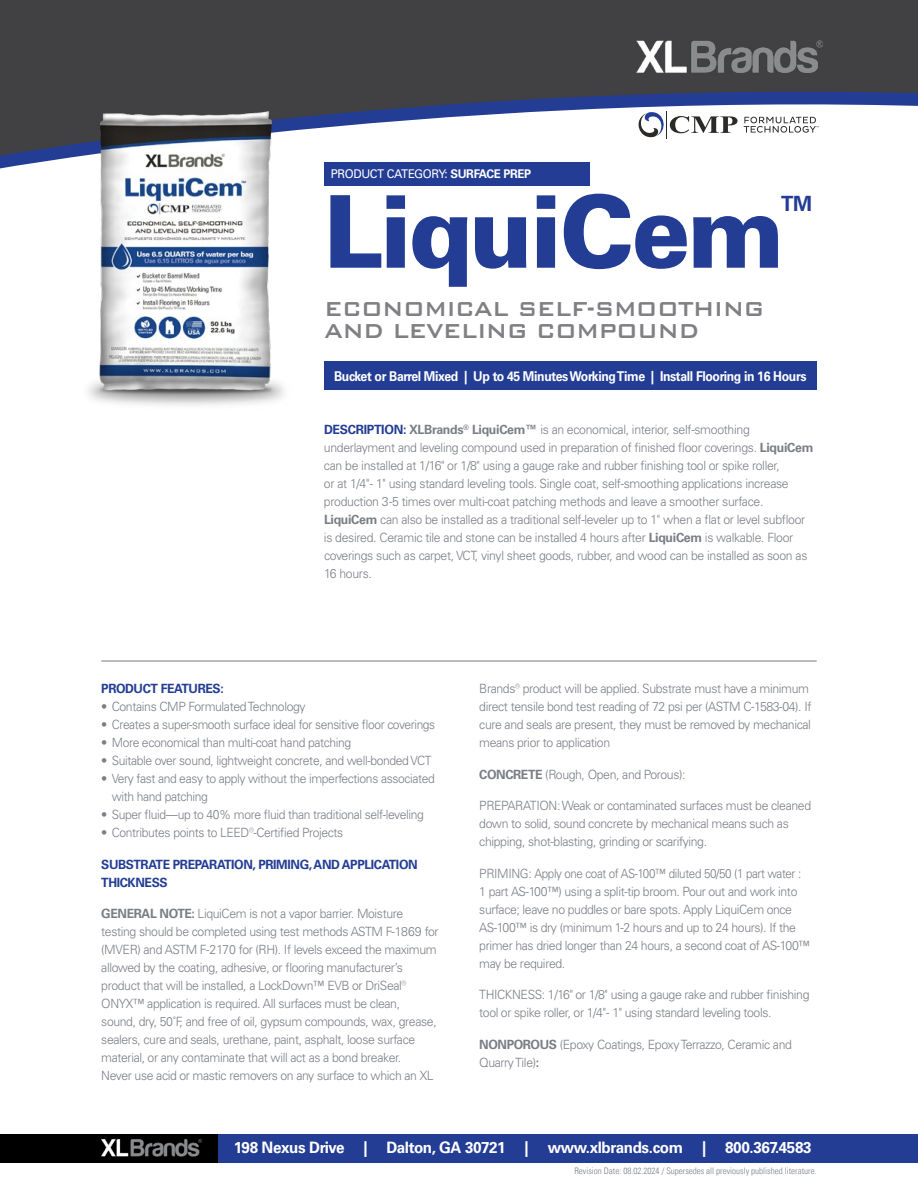
<style>
.page{position:relative;width:918px;height:1188px;background:#fff}
.page>*{position:absolute;margin:0;border:0;box-sizing:border-box;transform-origin:0 0}
.t1{font:900 100.5px "Univers LT Pro 75";letter-spacing:-.03em;color:#233d94;scale:.96 1}
.t2{font:500 27px/22.5px "Bank Gothic BT";letter-spacing:-.03em;color:#807f83;scale:.92 1}
.t3{font:700 21px "Univers LT Pro 65";color:#233d94;scale:.96 1}
.t4{font:700 15.75px "Univers LT Pro 65";letter-spacing:-.025em;color:#fff;scale:.96 1}
.t5{font:700 13.5px "Univers LT Pro 65";letter-spacing:-.03em;color:#fff;scale:.91 1}
.t6{font:300 12.75px/18px "Univers LT Pro 45";letter-spacing:-.03em;color:#797d85;scale:.96 1}
.t7{font:700 12.75px/18px "Univers LT Pro 65";letter-spacing:-.03em;color:#233d94;scale:.96 1}
.t8{font:12px "Univers LT Pro 55 Roman";letter-spacing:-.03em;color:#fff;scale:.96 1}
.t9{font:300 condensed 9px "Univers LT";color:#797d85}
.s1{font-family:"Univers LT Pro 65";font-weight:700}
.s2{font-family:"Univers LT Pro 65";font-weight:700;color:#233d94}
</style>
<div class="page">
<svg style="left:0;top:0;width:918px;height:160px;fill:#414042"></svg>
<img style="left:635px;top:40px;width:189px;height:33px">
<div style="left:0;top:1134px;width:918px;height:29px;background:#233d94"></div>
<div style="left:0;top:1134px;width:218px;height:29px;background:#000"></div>
<img style="left:101px;top:1138px;width:101px;height:19px">
<hr style="left:101px;top:661px;width:716px;height:1px;background:#797d85">
<div style="left:324px;top:362px;width:493px;height:28px;background:#233d94"></div>
<img style="left:81px;top:89px;width:219px;height:317px">
<svg style="left:744px;top:117px;width:75px;height:16px"></svg>
<svg style="left:637px;top:111px;width:101px;height:29px"></svg>
<div style="left:324px;top:162px;width:266px;height:23px;background:#233d94"></div>
<p class="t8" style="left:331px;top:166px;width:210px">PRODUCT CATEGORY: <span class="s1">SURFACE PREP</span></p>
<h1 class="t1" style="left:324px;top:162px;width:481px">LiquiCem</h1>
<h3 class="t3" style="left:781px;top:189px;width:34px">TM</h3>
<h2 class="t2" style="left:324px;top:297px;width:481px">ECONOMICAL SELF-SMOOTHING<br>AND LEVELING COMPOUND</h2>
<p class="t5" style="left:334px;top:366px;width:521px">Bucket or Barrel Mixed | Up to 45 Minutes Working Time | Install Flooring in 16 Hours</p>
<p class="t6" style="left:324px;top:420px;width:511px"><span class="s2">DESCRIPTION:</span> <span class="s1">XLBrands</span><sup>®</sup> <span class="s1">LiquiCem™</span> is an economical, interior, self-smoothing underlayment and leveling compound used in preparation of finished floor coverings. <span class="s1">LiquiCem </span>can be installed at 1/16" or 1/8" using a gauge rake and rubber finishing tool or spike roller,<br>or at 1/4" - 1" using standard leveling tools. Single coat, self-smoothing applications increase production 3 -5 times over multi-coat patching methods and leave a smoother surface.<br><span class="s1">LiquiCem</span> can also be installed as a traditional self-leveler up to 1" when a flat or level subfloor is desired. Ceramic tile and stone can be installed 4 hours after <span class="s1">LiquiCem</span> is walkable. Floor coverings such as carpet, VCT, vinyl sheet goods, rubber, and wood can be installed as soon as 16 hours.</p>
<p class="t7" style="left:101px;top:679px;width:129px">PRODUCT FEATURES:</p>
<p class="t6" style="left:101px;top:697px;width:215px">• Contains CMP Formulated Technology</p>
<p class="t6" style="left:101px;top:715px;width:349px">• Creates a super-smooth surface ideal for sensitive floor coverings</p>
<p class="t6" style="left:101px;top:733px;width:262px">• More economical than multi-coat hand patching</p>
<p class="t6" style="left:101px;top:751px;width:345px">• Suitable over sound, lightweight concrete, and well-bonded VCT</p>
<p class="t6" style="left:112px;top:769px;width:338px;text-indent:-11px">• Very fast and easy to apply without the imperfections associated with hand patching</p>
<p class="t6" style="left:101px;top:805px;width:338px">• Super fluid—up to 40% more fluid than traditional self-leveling</p>
<p class="t6" style="left:101px;top:823px;width:254px">• Contributes points to LEED®-Certified Projects</p>
<p class="t7" style="left:101px;top:855px;width:331px">SUBSTRATE PREPARATION, PRIMING, AND APPLICATION<br>THICKNESS</p>
<p class="t6" style="left:101px;top:904px;width:353px"><span class="s1">GENERAL NOTE:</span> LiquiCem is not a vapor barrier. Moisture testing should be completed using test methods ASTM F-1869 for (MVER) and ASTM F-2170 for (RH). If levels exceed the maximum allowed by the coating, adhesive, or flooring manufacturer’s product that will be installed, a LockDown™ EVB or DriSeal® ONYX™ application is required. All surfaces must be clean,<br>sound, dry, 50˚F, and free of oil, gypsum compounds, wax, grease, sealers, cure and seals, urethane, paint, asphalt, loose surface material, or any contaminate that will act as a bond breaker.<br>Never use acid or mastic removers on any surface to which an XL</p>
<p class="t6" style="left:479px;top:679px;width:348px">Brands® product will be applied. Substrate must have a minimum direct tensile bond test reading of 72 psi per (ASTM C-1583-04). If cure and seals are present, they must be removed by mechanical means prior to application</p>
<p class="t6" style="left:479px;top:765px;width:216px"><span class="s1">CONCRETE</span> (Rough, Open, and Porous):</p>
<p class="t6" style="left:479px;top:796px;width:347px">PREPARATION: Weak or contaminated surfaces must be cleaned down to solid, sound concrete by mechanical means such as chipping, shot-blasting, grinding or scarifying.</p>
<p class="t6" style="left:479px;top:864px;width:346px">PRIMING: Apply one coat of AS-100™ diluted 50/50 (1 part water :<br>1 part AS-100™) using a split-tip broom. Pour out and work into surface; leave no puddles or bare spots. Apply LiquiCem once AS-100™ is dry (minimum 1-2 hours and up to 24 hours). If the primer has dried longer than 24 hours, a second coat of AS-100™ may be required.</p>
<p class="t6" style="left:479px;top:985px;width:346px">THICKNESS: 1/16" or 1/8" using a gauge rake and rubber finishing tool or spike roller, or 1/4" - 1" using standard leveling tools.</p>
<p class="t6" style="left:479px;top:1035px;width:327px"><span class="s1">NONPOROUS</span> (Epoxy Coatings, Epoxy Terrazzo, Ceramic and<br>Quarry Tile)<span class="s1">:</span></p>
<p class="t4" style="left:234px;top:1137px;width:603px">198 Nexus Drive | Dalton, GA 30721 | www.xlbrands.com | 800.367.4583</p>
<p class="t9" style="left:574px;top:1166px;width:244px">Revision Date: 08.02.2024 / Supersedes all previously published literature.</p>
</div>
